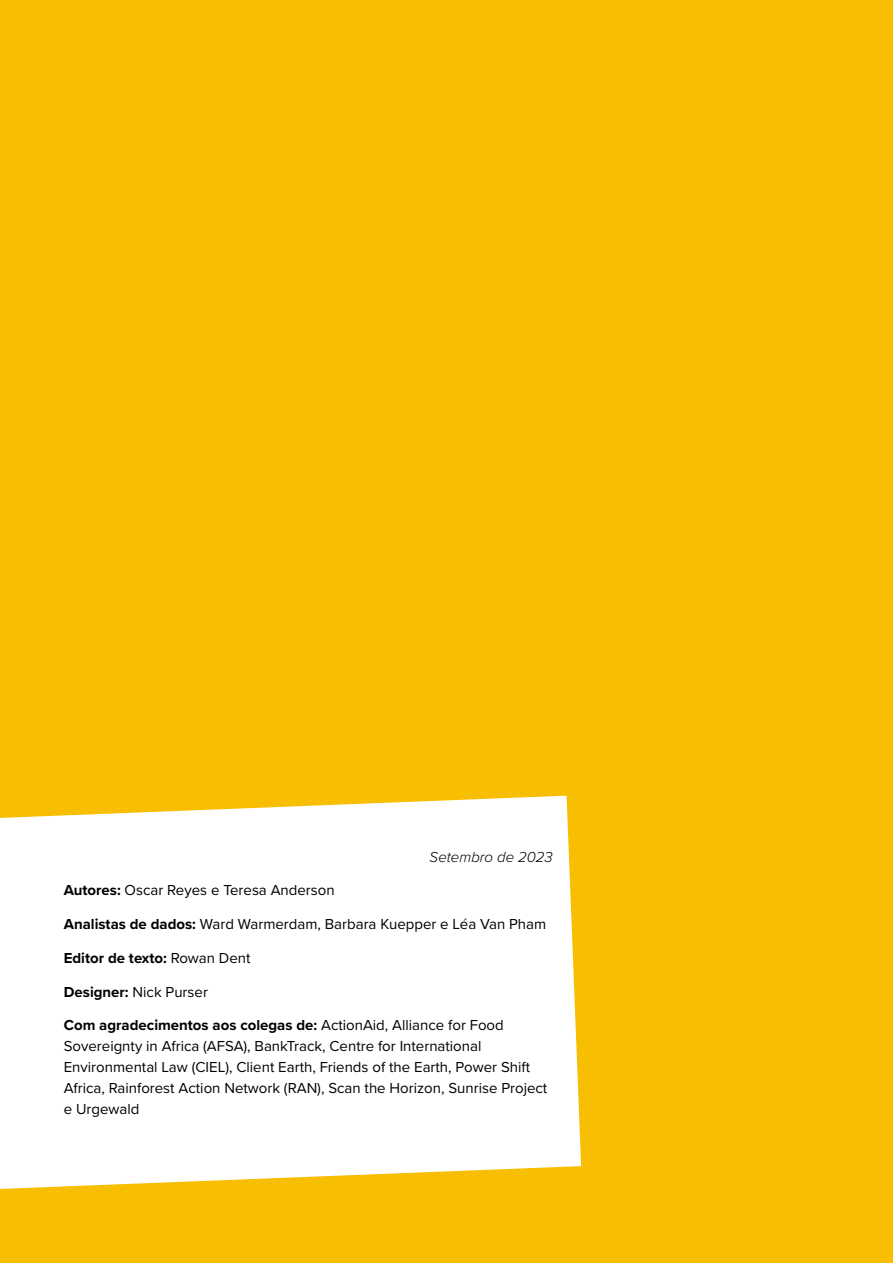
<style>
.page{position:relative;width:893px;height:1263px;background:#f8be01}
.page>*{position:absolute;margin:0;border:0;box-sizing:border-box;transform-origin:0 0}
.t1{font:15px/21px "Proxima Nova";color:#000}
.t2{font:700 15px "Proxima Nova";color:#000}
.t3{font:italic 300 15px "Proxima Nova";color:#000}
.s1{font-weight:700}
.s2{font-weight:400}
</style>
<div class="page">
<svg style="left:0;top:796px;width:581px;height:393px;background:#fefaed"></svg>
<p class="t3" style="left:430px;top:845px;width:125px">Setembro de 2023</p>
<p class="t1" style="left:64px;top:879px;width:272px"><span class="s1">Autores:</span> Oscar Reyes e Teresa Anderson</p>
<p class="t1" style="left:64px;top:913px;width:484px"><span class="s1">Analistas de dados:</span> Ward Warmerdam, Barbara Kuepper e Léa Van Pham</p>
<p class="t2" style="left:64px;top:947px;width:188px">Editor de texto: <span class="s2">Rowan Dent</span></p>
<p class="t1" style="left:64px;top:980px;width:146px"><span class="s1">Designer:</span> Nick Purser</p>
<p class="t1" style="left:64px;top:1014px;width:485px"><span class="s1">Com agradecimentos aos colegas de:</span> ActionAid, Alliance for Food Sovereignty in Africa (AFSA), BankTrack, Centre for International Environmental Law (CIEL), Client Earth, Friends of the Earth, Power Shift Africa, Rainforest Action Network (RAN), Scan the Horizon, Sunrise Project e Urgewald</p>
</div>
